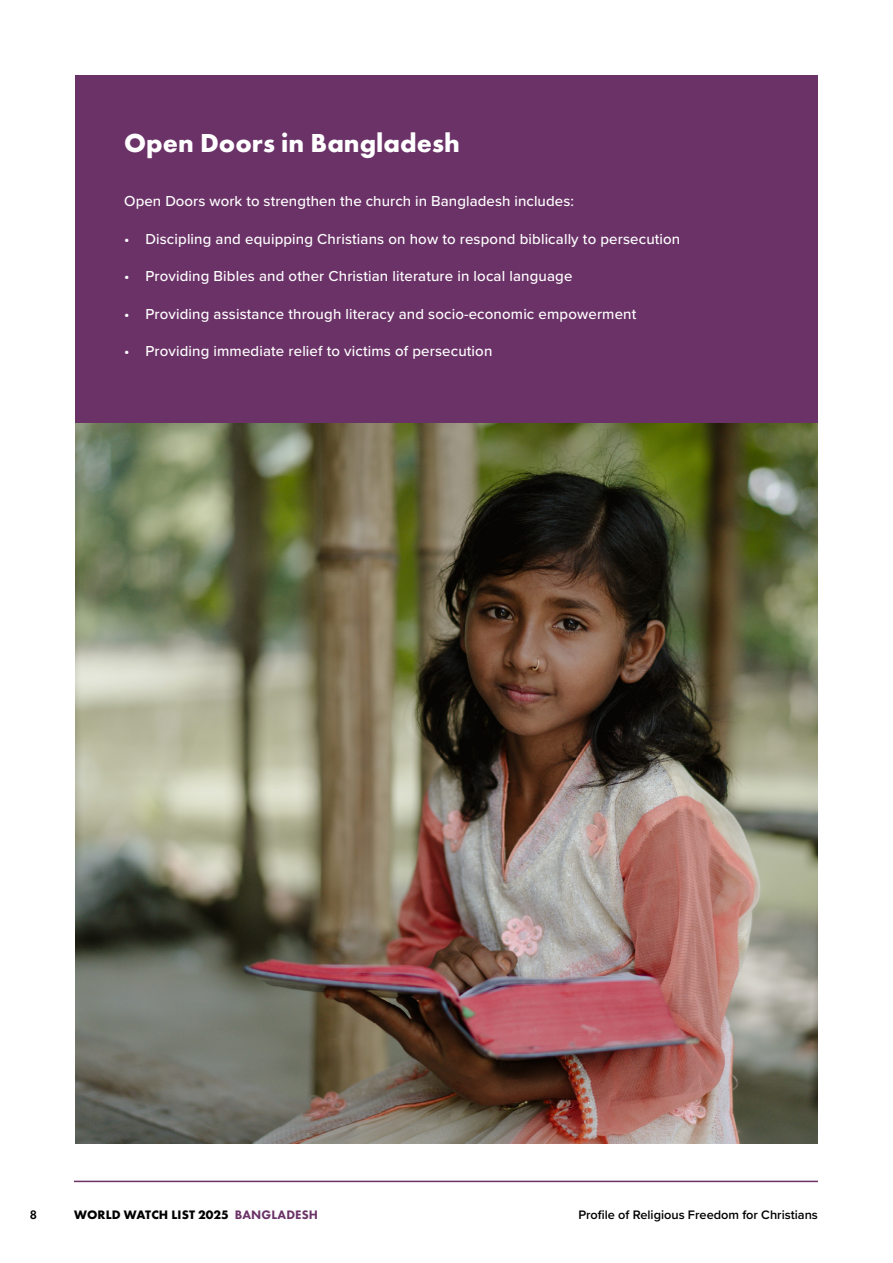
<style>
.page{position:relative;width:893px;height:1263px;background:#fff}
.page>*{position:absolute;margin:0;border:0;box-sizing:border-box;transform-origin:0 0}
.t1{font:700 27px "Futura PT";color:#fff}
.t2{font:500 15px "Proxima Nova";letter-spacing:.01em;color:#fff}
.t3{font:600 12.75px "Proxima Nova";color:#000}
.t4{font:700 12.75px "Futura PT";letter-spacing:.01em;color:#000}
.t5{font:600 12.75px "Futura PT";color:#000}
.s1{font-weight:800;color:#6b3267}
</style>
<div class="page">
<hr style="left:74px;top:1181px;width:744px;height:1px;background:#6b3267">
<img style="left:75px;top:422px;width:743px;height:722px">
<div style="left:75px;top:75px;width:743px;height:347px;background:#6b3267"></div>
<h1 class="t1" style="left:124px;top:125px;width:337px">Open Doors in Bangladesh</h1>
<p class="t2" style="left:124px;top:190px;width:451px">Open Doors work to strengthen the church in Bangladesh includes:</p>
<p class="t2" style="left:124px;top:228px;width:558px">• Discipling and equipping Christians on how to respond biblically to persecution</p>
<p class="t2" style="left:124px;top:265px;width:450px">• Providing Bibles and other Christian literature in local language</p>
<p class="t2" style="left:124px;top:303px;width:514px">• Providing assistance through literacy and socio-economic empowerment</p>
<p class="t2" style="left:124px;top:340px;width:370px">• Providing immediate relief to victims of persecution</p>
<p class="t5" style="left:30px;top:1207px;width:9px">8</p>
<p class="t4" style="left:74px;top:1206px;width:246px">WORLD WATCH LIST 2025 <span class="s1">BANGLADESH</span></p>
<p class="t3" style="left:578px;top:1205px;width:241px">Profile of Religious Freedom for Christians</p>
</div>
